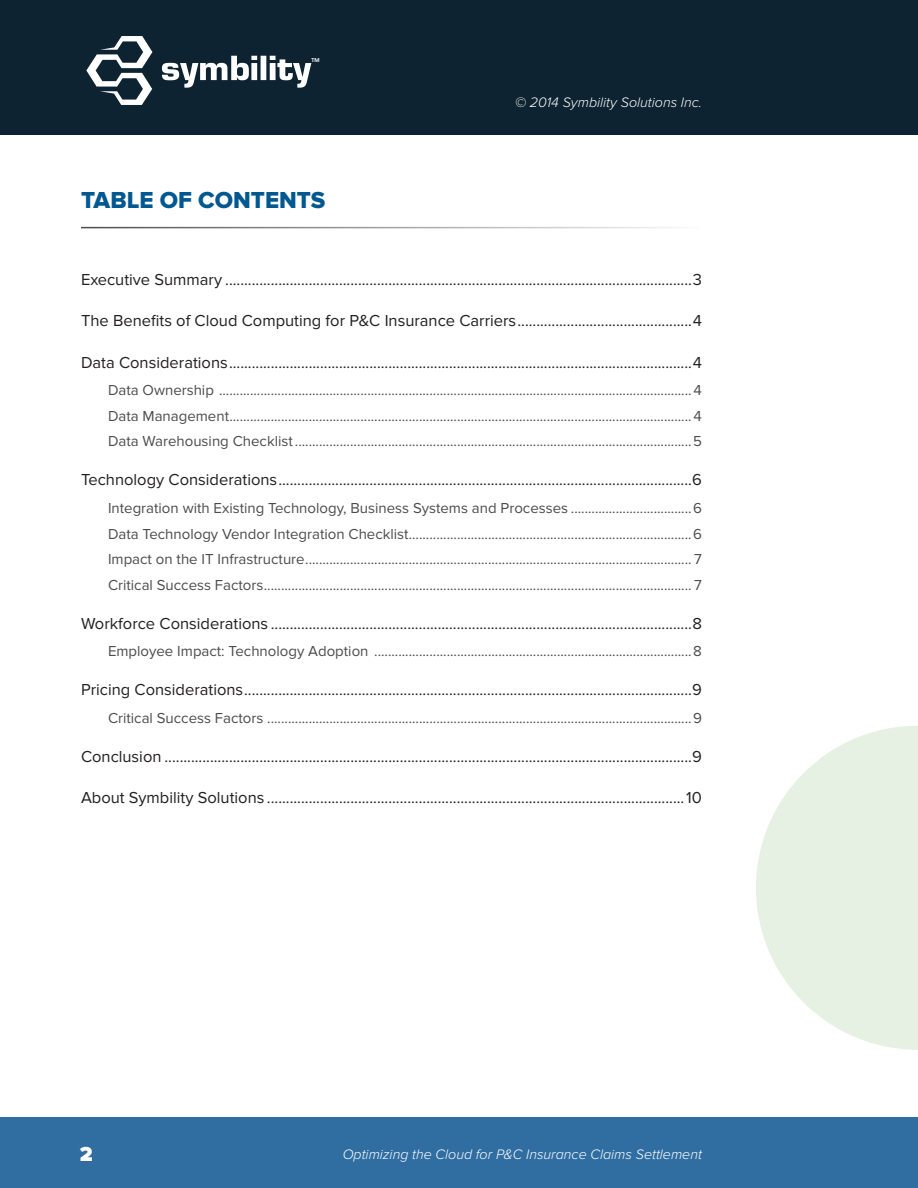
<style>
.page{position:relative;width:918px;height:1188px;background:#fff}
.page>*{position:absolute;margin:0;border:0;box-sizing:border-box;transform-origin:0 0}
.t1{font:24px "Proxima Nova Extrabld";color:#005890}
.t2{font:900 21px "Proxima Nova";color:#fff}
.t3{font:16.5px "Proxima Nova";color:#231f20}
.t4{font:15px/25.5px "Proxima Nova";color:#4b4c4d;text-align:justify}
.t5{font:italic 300 14.25px "Proxima Nova";color:#fff}
.t6{font:700 5.7px "Eurostile";color:#fff}
</style>
<div class="page">
<div style="left:0;top:0;width:918px;height:135px;background:#0e2331"></div>
<div style="left:0;top:1118px;width:918px;height:70px;background:#306ea2"></div>
<svg style="left:86px;top:36px;width:66px;height:69px"></svg>
<svg style="left:162px;top:56px;width:149px;height:32px"></svg>
<svg style="left:756px;top:726px;width:162px;height:324px;fill:#e6f0e3"></svg>
<p class="t6" style="left:312px;top:57px;width:10px">TM</p>
<h1 class="t1" style="left:81px;top:186px;width:246px">TABLE OF CONTENTS</h1>
<p class="t5" style="left:515px;top:94px;width:188px">© 2014 Symbility Solutions Inc.</p>
<p class="t3" style="left:81px;top:270px;width:622px">Executive Summary ...........................................................................................................................3</p>
<p class="t3" style="left:81px;top:311px;width:622px">The Benefits of Cloud Computing for P&amp;C Insurance Carriers..............................................4</p>
<p class="t3" style="left:81px;top:353px;width:622px">Data Considerations..........................................................................................................................4</p>
<p class="t4" style="left:108px;top:378px;width:595px">Data Ownership .........................................................................................................................................4<br>Data Management......................................................................................................................................4<br>Data Warehousing Checklist...................................................................................................................5</p>
<p class="t3" style="left:81px;top:470px;width:622px">Technology Considerations.............................................................................................................6</p>
<p class="t4" style="left:108px;top:496px;width:595px">Integration with Existing Technology, Business Systems and Processes ...................................6<br>Data Technology Vendor Integration Checklist..................................................................................6<br>Impact on the IT Infrastructure................................................................................................................ 7<br>Critical Success Factors............................................................................................................................ 7</p>
<p class="t3" style="left:81px;top:614px;width:622px">Workforce Considerations ...............................................................................................................8</p>
<p class="t4" style="left:108px;top:639px;width:595px">Employee Impact: Technology Adoption ............................................................................................8</p>
<p class="t3" style="left:81px;top:680px;width:622px">Pricing Considerations......................................................................................................................9</p>
<p class="t4" style="left:108px;top:706px;width:595px">Critical Success Factors ...........................................................................................................................9</p>
<p class="t3" style="left:81px;top:747px;width:622px">Conclusion ...........................................................................................................................................9</p>
<p class="t3" style="left:81px;top:788px;width:622px">About Symbility Solutions ..............................................................................................................10</p>
<h2 class="t2" style="left:80px;top:1142px;width:14px">2</h2>
<p class="t5" style="left:343px;top:1146px;width:361px">Optimizing the Cloud for P&amp;C Insurance Claims Settlement</p>
</div>
